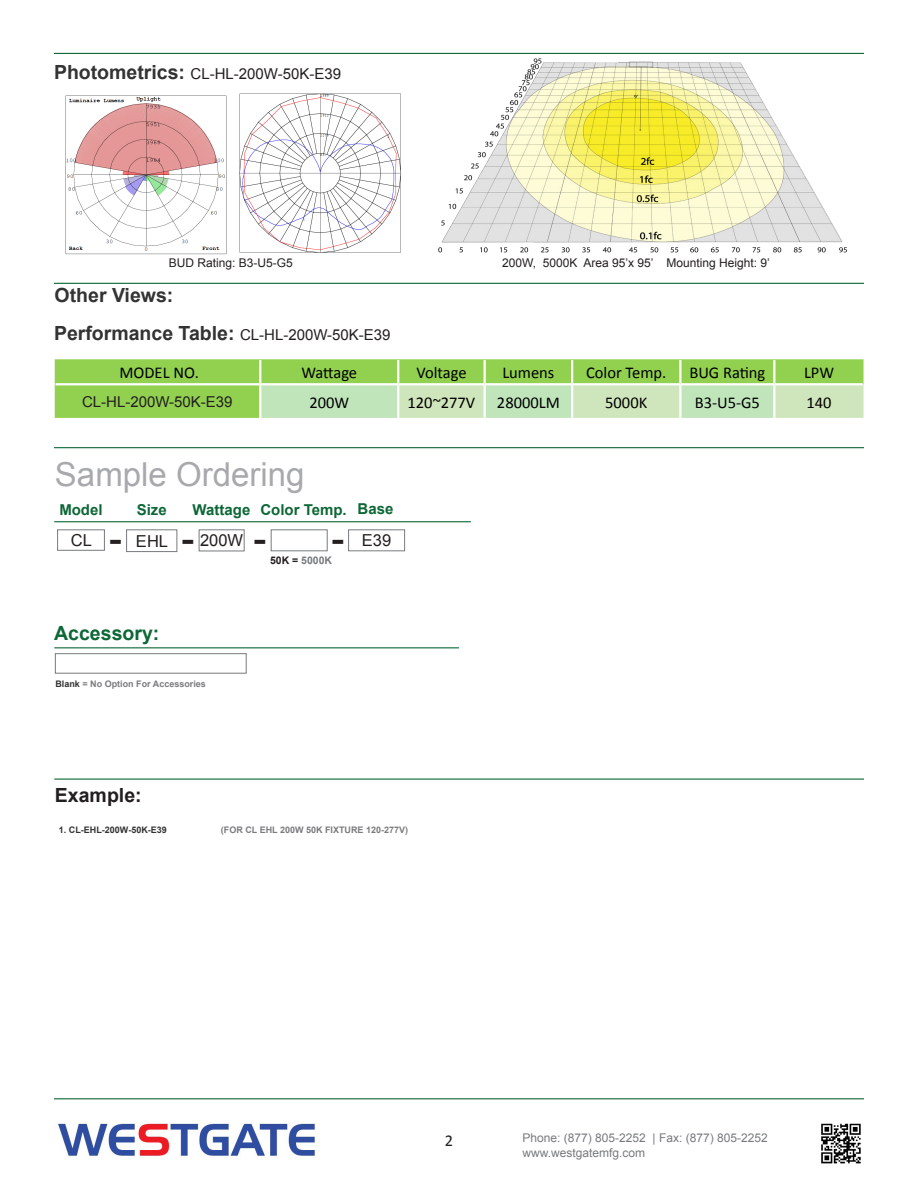
<style>
.page{position:relative;width:918px;height:1188px;background:#fff}
.page>*{position:absolute;margin:0;border:0;box-sizing:border-box;transform-origin:0 0}
.t1{font:33px "Arial";color:#a8a9ad}
.t2{font:700 28.5px "Verdana";color:#231f20}
.t3{font:700 19.5px "Arial";color:#333}
.t4{font:700 19.5px "Arial";color:#0d6736}
.t5{font:700 19.5px "Arial";color:#231f20}
.t6{font:16.5px "Calibri";color:#000}
.t7{font:16.5px "Arial";color:#231f20}
.t8{font:16.5px "Calibri";color:#231f20}
.t9{font:15px "Arial";color:#231f20}
.t10{font:700 15px "Arial";color:#0d6736}
.t11{font:12px "Arial";color:#231f20}
.t12{font:12px "Arial";color:#787a7d}
.t13{font:700 10.5px "Arial";color:#787a7d}
.t14{font:700 9px "Arial";color:#7b7b7e}
.t15{font:700 9px "Arial";color:#7a7b7e}
.t16{font:700 9px "Arial";color:#333}
.s1{font-weight:700;font-size:19.5px;color:#333}
.s2{color:#323332}
.s3{color:#231f20}
.s4{font-style:inherit}
</style>
<div class="page">
<hr style="left:54px;top:53px;width:810px;height:1px;background:#0d6736">
<hr style="left:54px;top:283px;width:810px;height:1px;background:#0d6736">
<div style="left:55px;top:359px;width:809px;height:59px;background:#92d050"></div>
<svg style="left:261px;top:384px;width:603px;height:34px;background:#c8e5bc"></svg>
<hr style="left:259px;top:360px;width:2px;height:23px;background:#fff">
<hr style="left:397px;top:360px;width:2px;height:23px;background:#fff">
<hr style="left:484px;top:360px;width:2px;height:23px;background:#fff">
<hr style="left:571px;top:360px;width:2px;height:23px;background:#fff">
<hr style="left:679px;top:360px;width:3px;height:23px;background:#fff">
<hr style="left:773px;top:360px;width:2px;height:23px;background:#fff">
<hr style="left:259px;top:385px;width:2px;height:33px;background:#fff">
<hr style="left:397px;top:385px;width:2px;height:33px;background:#fff">
<hr style="left:484px;top:385px;width:2px;height:33px;background:#fff">
<hr style="left:571px;top:385px;width:2px;height:33px;background:#fff">
<hr style="left:679px;top:385px;width:3px;height:33px;background:#fff">
<hr style="left:773px;top:385px;width:2px;height:33px;background:#fff">
<hr style="left:56px;top:383px;width:204px;height:2px;background:#fff">
<hr style="left:260px;top:383px;width:138px;height:2px;background:#fff">
<hr style="left:398px;top:383px;width:87px;height:2px;background:#fff">
<hr style="left:485px;top:383px;width:87px;height:2px;background:#fff">
<hr style="left:572px;top:383px;width:108px;height:2px;background:#fff">
<hr style="left:680px;top:383px;width:94px;height:2px;background:#fff">
<hr style="left:774px;top:383px;width:89px;height:2px;background:#fff">
<hr style="left:54px;top:447px;width:810px;height:1px;background:#0d6736">
<img style="left:65px;top:95px;width:162px;height:160px">
<img style="left:239px;top:93px;width:162px;height:160px">
<img style="left:438px;top:58px;width:409px;height:195px">
<img style="left:58px;top:1123px;width:257px;height:34px">
<img style="left:821px;top:1123px;width:40px;height:41px">
<hr style="left:54px;top:1098px;width:810px;height:1px;background:#0d6736">
<div style="left:57px;top:529px;width:48px;height:22px;border:1px solid #787a7d"></div>
<div style="left:199px;top:529px;width:46px;height:22px;border:1px solid #787a7d"></div>
<div style="left:271px;top:529px;width:57px;height:22px;background:#fff;border:1px solid #787a7d"></div>
<div style="left:126px;top:529px;width:51px;height:23px;border:1px solid #787a7d"></div>
<div style="left:348px;top:529px;width:57px;height:22px;border:1px solid #787a7d"></div>
<hr style="left:54px;top:521px;width:417px;height:1px;background:#0d6736">
<div style="left:55px;top:653px;width:192px;height:21px;background:#fff;border:1px solid #787a7d"></div>
<hr style="left:54px;top:647px;width:405px;height:1px;background:#0d6736">
<hr style="left:54px;top:779px;width:810px;height:1px;background:#0d6736">
<p class="t9" style="left:54px;top:64px;width:289px"><span class="s1">Photometrics:</span> CL-HL-200W-50K-E39</p>
<p class="t11" style="left:169px;top:255px;width:126px">BUD Rating: B3-U5-G5</p>
<p class="t11" style="left:502px;top:255px;width:269px">200W, 5000K Area 95’x 95’ Mounting Height: 9’</p>
<p class="t3" style="left:55px;top:282px;width:120px">Other Views:</p>
<p class="t9" style="left:54px;top:325px;width:338px"><span class="s1">Performance Table:</span> CL-HL-200W-50K-E39</p>
<p class="t6" style="left:119px;top:362px;width:81px">MODEL NO.</p>
<p class="t6" style="left:301px;top:362px;width:57px">Wattage</p>
<p class="t6" style="left:416px;top:362px;width:52px">Voltage</p>
<p class="t6" style="left:502px;top:362px;width:54px">Lumens</p>
<p class="t6" style="left:586px;top:362px;width:82px">Color Temp.</p>
<p class="t6" style="left:689px;top:362px;width:78px">BUG Rating</p>
<p class="t6" style="left:804px;top:362px;width:32px">LPW</p>
<p class="t9" style="left:82px;top:392px;width:152px">CL-HL-200W-50K-E39</p>
<p class="t6" style="left:309px;top:392px;width:41px">200W</p>
<p class="t6" style="left:408px;top:392px;width:69px">120~277V</p>
<p class="t6" style="left:497px;top:392px;width:64px">28000LM</p>
<p class="t6" style="left:605px;top:392px;width:44px">5000K</p>
<p class="t6" style="left:695px;top:392px;width:67px">B3-U5-G5</p>
<p class="t6" style="left:807px;top:392px;width:27px">140</p>
<p class="t1" style="left:55px;top:453px;width:251px">Sample Ordering</p>
<p class="t10" style="left:137px;top:500px;width:32px">Size</p>
<p class="t10" style="left:358px;top:499px;width:37px">Base</p>
<p class="t10" style="left:59px;top:500px;width:45px">Model</p>
<p class="t10" style="left:193px;top:500px;width:59px">Wattage</p>
<p class="t10" style="left:260px;top:500px;width:88px">Color Temp.</p>
<p class="t7" style="left:71px;top:529px;width:23px">CL</p>
<p class="t7" style="left:136px;top:530px;width:34px">EHL</p>
<p class="t7" style="left:200px;top:530px;width:45px">200W</p>
<p class="t7" style="left:362px;top:530px;width:31px">E39</p>
<p class="t2" style="left:109px;top:523px;width:15px">-</p>
<p class="t2" style="left:181px;top:523px;width:15px">-</p>
<p class="t2" style="left:253px;top:523px;width:15px">-</p>
<p class="t2" style="left:331px;top:523px;width:15px">-</p>
<p class="t4" style="left:54px;top:621px;width:107px">Accessory:</p>
<p class="t15" style="left:55px;top:678px;width:152px"><span class="s2">Blank</span> = No Option For Accessories</p>
<p class="t13" style="left:270px;top:553px;width:64px"><span class="s3">50K =</span> 5000K</p>
<p class="t5" style="left:55px;top:783px;width:88px">Example:</p>
<p class="t16" style="left:59px;top:823px;width:110px"><span class="s4">1.</span> CL-EHL-200W-50K-E39</p>
<p class="t14" style="left:221px;top:823px;width:189px">(FOR CL EHL 200W 50K FIXTURE 120-277V)</p>
<p class="t8" style="left:445px;top:1130px;width:10px">2</p>
<p class="t12" style="left:522px;top:1130px;width:247px">Phone: (877) 805-2252 | Fax: (877) 805-2252</p>
<p class="t12" style="left:522px;top:1145px;width:124px">www.westgatemfg.com</p>
</div>
